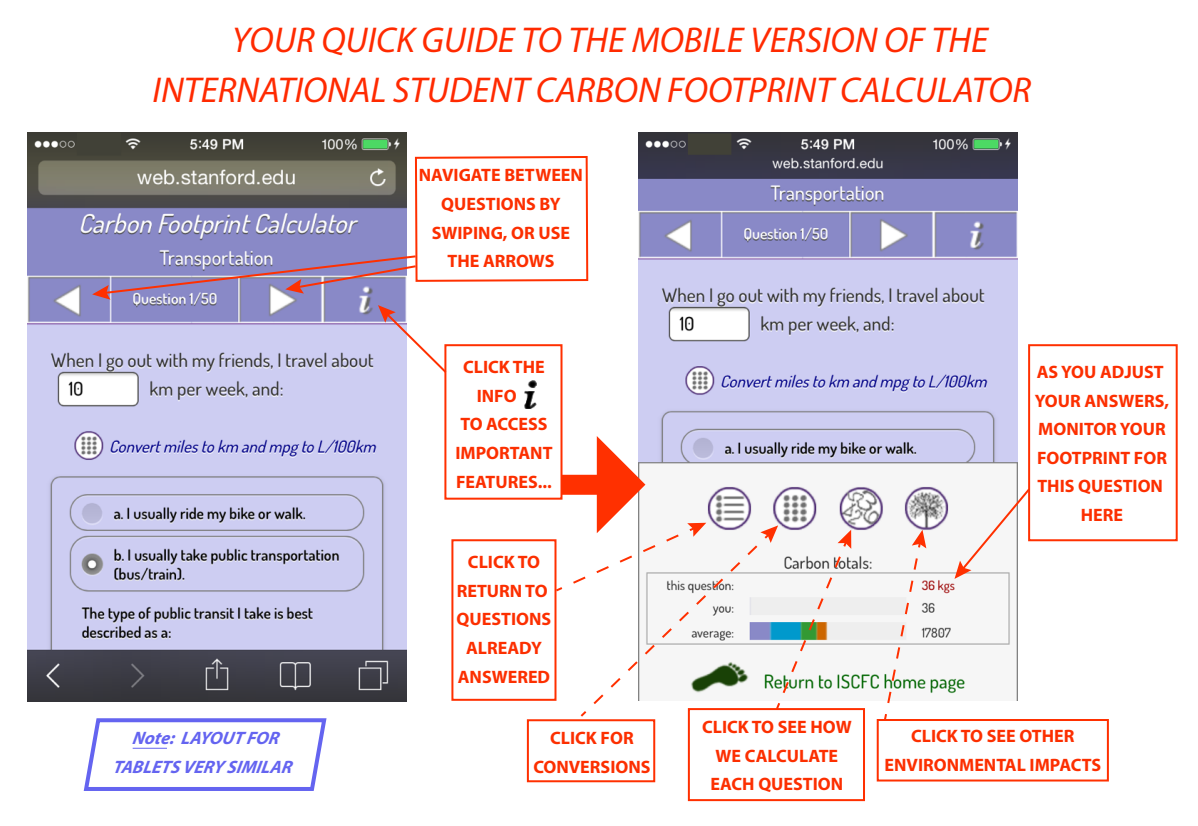
<style>
.page{position:relative;width:1198px;height:826px;background:#fff}
.page>*{position:absolute;margin:0;border:0;box-sizing:border-box;transform-origin:0 0}
.t1{font:italic 36px/50.2px "Myriad Pro";color:#ff2a00}
.t2{font:700 18px/28.6px "Myriad Pro";color:#fc2f00;text-align:center}
.t3{font:italic 700 18px/28.6px "Myriad Pro";letter-spacing:-.02em;color:#6464f0;text-align:center}
</style>
<div class="page">
<img style="left:27px;top:132px;width:379px;height:569px">
<div style="left:444px;top:344px;width:118px;height:155px;border:2px solid #ff3000"></div>
<img style="left:524px;top:380px;width:13px;height:29px">
<svg style="left:92px;top:155px;width:497px;height:220px"></svg>
<img style="left:638px;top:132px;width:379px;height:569px">
<div style="left:561px;top:475px;width:42px;height:20px;background:#ff3000"></div>
<div style="left:876px;top:719px;width:232px;height:62px;border:2px solid #ff3000"></div>
<svg style="left:882px;top:714px;width:6px;height:8px"></svg>
<svg style="left:885px;top:530px;width:41px;height:174px"></svg>
<div style="left:687px;top:708px;width:177px;height:93px;border:2px solid #ff3000"></div>
<div style="left:451px;top:539px;width:105px;height:162px;border:2px solid #ff3000"></div>
<svg style="left:553px;top:585px;width:10px;height:8px"></svg>
<div style="left:527px;top:719px;width:128px;height:63px;border:2px solid #ff3000"></div>
<svg style="left:570px;top:436px;width:281px;height:283px"></svg>
<svg style="left:954px;top:486px;width:77px;height:93px"></svg>
<div style="left:1027px;top:344px;width:150px;height:197px;border:2px solid #ff3000"></div>
<svg style="left:83px;top:718px;width:244px;height:73px"></svg>
<hr style="left:133px;top:748px;width:34px;height:1px;background:#6464f0">
<h1 class="t1" style="left:153px;top:14px;width:880px;text-indent:79px">YOUR QUICK GUIDE TO THE MOBILE VERSION OF THE<br>INTERNATIONAL STUDENT CARBON FOOTPRINT CALCULATOR</h1>
<p class="t3" style="left:113px;top:723px;width:184px">Note: LAYOUT FOR<br>TABLETS VERY SIMILAR</p>
<p class="t2" style="left:419px;top:160px;width:166px">NAVIGATE BETWEEN<br>QUESTIONS BY<br>SWIPING, OR USE<br>THE ARROWS</p>
<p class="t2" style="left:463px;top:352px;width:83px">CLICK THE</p>
<p class="t2" style="left:476px;top:381px;width:41px">INFO</p>
<p class="t2" style="left:460px;top:409px;width:89px">TO ACCESS</p>
<p class="t2" style="left:455px;top:438px;width:99px">IMPORTANT</p>
<p class="t2" style="left:456px;top:467px;width:97px">FEATURES...</p>
<p class="t2" style="left:456px;top:547px;width:96px">CLICK TO<br>RETURN TO<br>QUESTIONS<br>ALREADY<br>ANSWERED</p>
<p class="t2" style="left:533px;top:723px;width:119px">CLICK FOR<br>CONVERSIONS</p>
<p class="t2" style="left:1034px;top:357px;width:136px">AS YOU ADJUST<br>YOUR ANSWERS,<br>MONITOR YOUR<br>FOOTPRINT FOR<br>THIS QUESTION<br>HERE</p>
<p class="t2" style="left:702px;top:712px;width:151px">CLICK TO SEE HOW<br>WE CALCULATE<br>EACH QUESTION</p>
<p class="t2" style="left:884px;top:721px;width:218px">CLICK TO SEE OTHER<br>ENVIRONMENTAL IMPACTS</p>
</div>
